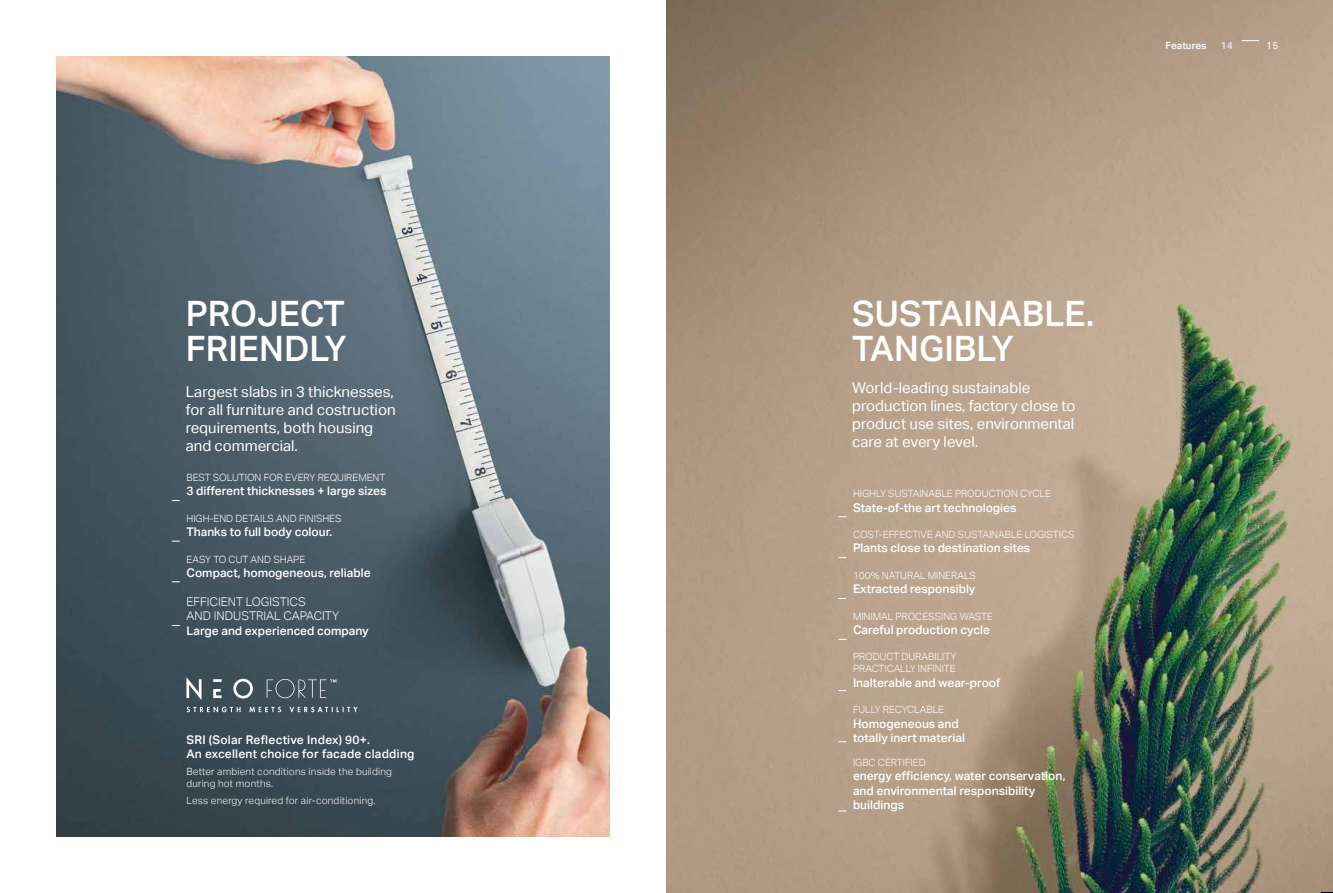
<style>
.page{position:relative;width:1333px;height:893px;background:#fff}
.page>*{position:absolute;margin:0;border:0;box-sizing:border-box;transform-origin:0 0}
.t1{font:500 35px/35px "Aktiv Grotesk";color:#fff}
.t2{font:15px/18px "Aktiv Grotesk";color:#fff}
.t3{font:500 12px/14.4px "Aktiv Grotesk";color:#fff}
.t4{font:500 12px/14.4px "Aktiv Grotesk";letter-spacing:.02em;color:#fff}
.t5{font:300 12px/14.4px "Aktiv Grotesk";color:#fff}
.t6{font:300 10px/12px "Aktiv Grotesk";color:#fff}
.t7{font:300 10px/12px "Aktiv Grotesk";letter-spacing:.02em;color:#fff}
.t8{font:500 10px "Aktiv Grotesk";color:#fff}
.t9{font:10px "Aktiv Grotesk";color:#fff}
</style>
<div class="page">
<img style="left:57px;top:57px;width:552px;height:779px">
<img style="left:666px;top:0;width:666px;height:893px">
<svg style="left:233px;top:679px;width:20px;height:19px"></svg>
<svg style="left:186px;top:677px;width:15px;height:23px"></svg>
<svg style="left:213px;top:689px;width:9px;height:9px"></svg>
<svg style="left:213px;top:679px;width:9px;height:3px"></svg>
<svg style="left:187px;top:707px;width:170px;height:5px"></svg>
<svg style="left:267px;top:679px;width:69px;height:19px"></svg>
<svg style="left:1241px;top:40px;width:18px;height:1px"></svg>
<h1 class="t1" style="left:186px;top:297px;width:163px">PROJECT<br>FRIENDLY</h1>
<p class="t2" style="left:186px;top:383px;width:211px">Largest slabs in 3 thicknesses, for all furniture and costruction requirements, both housing and commercial.</p>
<p class="t6" style="left:186px;top:471px;width:200px">BEST SOLUTION FOR EVERY REQUIREMENT</p>
<p class="t3" style="left:186px;top:484px;width:201px">3 different thicknesses + large sizes</p>
<p class="t6" style="left:186px;top:512px;width:156px">HIGH-END DETAILS AND FINISHES</p>
<p class="t3" style="left:186px;top:525px;width:147px">Thanks to full body colour.</p>
<p class="t6" style="left:186px;top:553px;width:120px">EASY TO CUT AND SHAPE</p>
<p class="t3" style="left:186px;top:566px;width:186px">Compact, homogeneous, reliable</p>
<p class="t5" style="left:186px;top:594px;width:154px">EFFICIENT LOGISTICS<br>AND INDUSTRIAL CAPACITY</p>
<p class="t3" style="left:186px;top:623px;width:184px">Large and experienced company</p>
<p class="t4" style="left:186px;top:732px;width:229px">SRI (Solar Reflective Index) 90+.<br>An excellent choice for facade cladding</p>
<p class="t7" style="left:186px;top:765px;width:207px">Better ambient conditions inside the building during hot months.</p>
<p class="t7" style="left:186px;top:794px;width:190px">Less energy required for air-conditioning.</p>
<p class="t8" style="left:1165px;top:39px;width:42px">Features</p>
<p class="t9" style="left:1220px;top:39px;width:14px">14</p>
<p class="t9" style="left:1266px;top:39px;width:14px">15</p>
<h1 class="t1" style="left:852px;top:297px;width:243px">SUSTAINABLE.<br>TANGIBLY</h1>
<p class="t2" style="left:852px;top:379px;width:225px">World-leading sustainable production lines, factory close to product use sites, environmental care at every level.</p>
<p class="t6" style="left:853px;top:488px;width:199px">HIGHLY SUSTAINABLE PRODUCTION CYCLE</p>
<p class="t3" style="left:853px;top:500px;width:165px">State-of-the art technologies</p>
<p class="t6" style="left:853px;top:528px;width:223px">COST-EFFECTIVE AND SUSTAINABLE LOGISTICS</p>
<p class="t3" style="left:853px;top:541px;width:179px">Plants close to destination sites</p>
<p class="t6" style="left:853px;top:569px;width:124px">100% NATURAL MINERALS</p>
<p class="t3" style="left:853px;top:582px;width:124px">Extracted responsibly</p>
<p class="t6" style="left:853px;top:610px;width:141px">MINIMAL PROCESSING WASTE</p>
<p class="t3" style="left:853px;top:623px;width:139px">Careful production cycle</p>
<p class="t6" style="left:853px;top:651px;width:105px">PRODUCT DURABILITY<br>PRACTICALLY INFINITE</p>
<p class="t3" style="left:853px;top:675px;width:149px">Inalterable and wear-proof</p>
<p class="t6" style="left:853px;top:704px;width:93px">FULLY RECYCLABLE</p>
<p class="t3" style="left:853px;top:716px;width:113px">Homogeneous and totally inert material</p>
<p class="t6" style="left:853px;top:756px;width:74px">IGBC CERTIFIED</p>
<p class="t3" style="left:853px;top:769px;width:214px">energy efficiency, water conservation, and environmental responsibility buildings</p>
</div>
